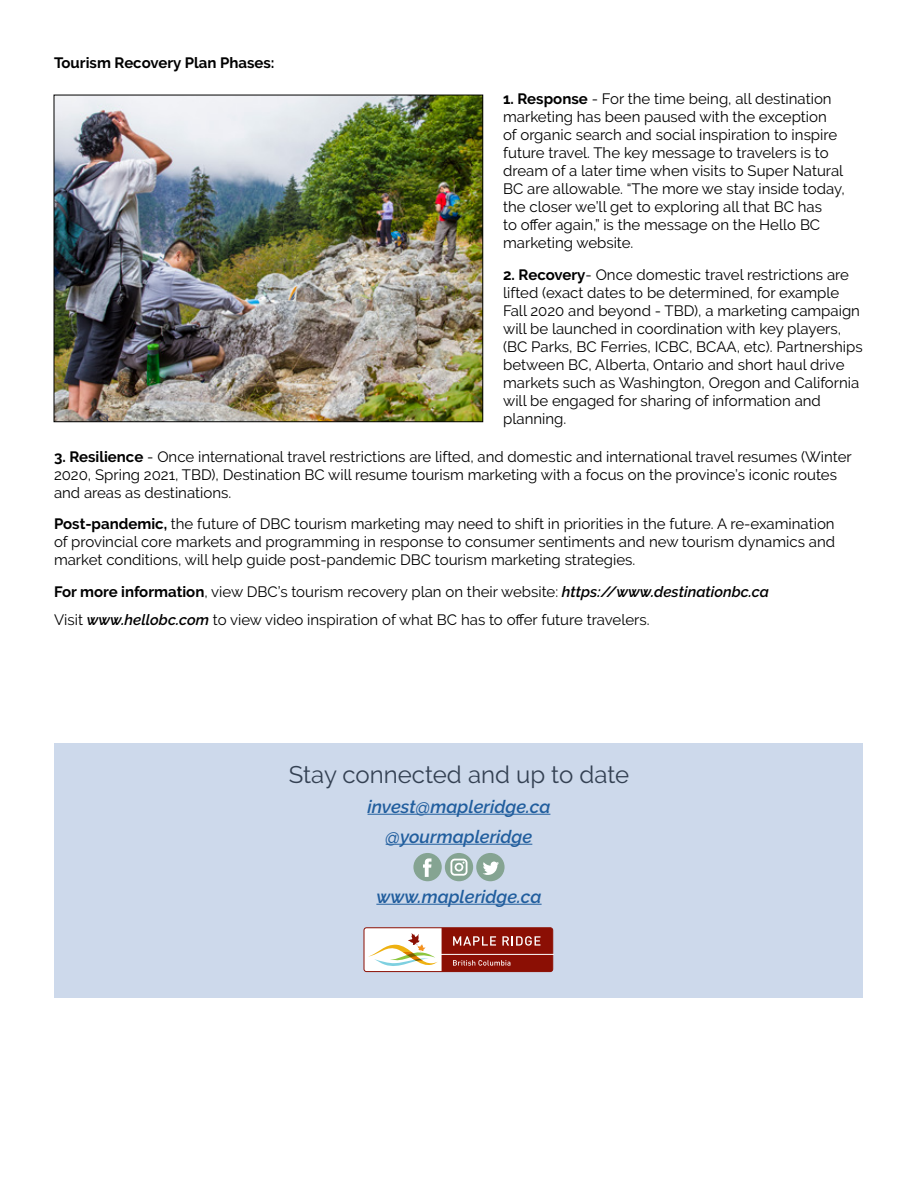
<style>
.page{position:relative;width:918px;height:1188px;background:#fff}
.page>*{position:absolute;margin:0;border:0;box-sizing:border-box;transform-origin:0 0}
.t1{font:24px "Raleway";color:#344153}
.t2{font:italic 600 18px/30px "Raleway";color:#215e9e;text-align:center}
.t3{font:15px/18px "Raleway";color:#000}
.t4{font:700 15px "Raleway";color:#000}
.s1{font-weight:700}
.s2{font-weight:600;font-style:italic}
</style>
<div class="page">
<div style="left:55px;top:743px;width:808px;height:255px;background:#cdd9eb"></div>
<hr style="left:437px;top:954px;width:117px;height:1px;background:#fff">
<svg style="left:368px;top:928px;width:185px;height:44px;background:#ba7469"></svg>
<hr style="left:368px;top:814px;width:182px;height:1px;background:#215e9e">
<hr style="left:386px;top:844px;width:146px;height:1px;background:#215e9e">
<hr style="left:376px;top:904px;width:166px;height:1px;background:#215e9e">
<div style="left:413px;top:853px;width:29px;height:28px;background:#85a492;border-radius:50%"></div>
<svg style="left:423px;top:858px;width:8px;height:19px"></svg>
<svg style="left:445px;top:853px;width:28px;height:28px"></svg>
<div style="left:476px;top:853px;width:29px;height:28px;background:#85a492;border-radius:50%"></div>
<svg style="left:483px;top:862px;width:16px;height:13px"></svg>
<img style="left:56px;top:97px;width:425px;height:323px">
<div style="left:54px;top:95px;width:429px;height:327px;border:1px solid #000"></div>
<p class="t4" style="left:54px;top:54px;width:222px">Tourism Recovery Plan Phases:</p>
<p class="t3" style="left:503px;top:90px;width:343px"><span class="s1">1. Response</span> - For the time being, all destination marketing has been paused with the exception<br>of organic search and social inspiration to inspire future travel. The key message to travelers is to dream of a later time when visits to Super Natural BC are allowable. “The more we stay inside today, the closer we’ll get to exploring all that BC has<br>to offer again,” is the message on the Hello BC marketing website.</p>
<p class="t3" style="left:503px;top:265px;width:361px"><span class="s1">2. Recovery</span>- Once domestic travel restrictions are lifted (exact dates to be determined, for example Fall 2020 and beyond - TBD), a marketing campaign will be launched in coordination with key players, (BC Parks, BC Ferries, ICBC, BCAA, etc). Partnerships between BC, Alberta, Ontario and short haul drive markets such as Washington, Oregon and California will be engaged for sharing of information and planning.</p>
<p class="t3" style="left:54px;top:448px;width:799px"><span class="s1">3. Resilience</span> - Once international travel restrictions are lifted, and domestic and international travel resumes (Winter<br>2020, Spring 2021, TBD), Destination BC will resume tourism marketing with a focus on the province’s iconic routes and areas as destinations.</p>
<p class="t3" style="left:54px;top:515px;width:783px;text-align:justify"><span class="s1">Post-pandemic,</span> the future of DBC tourism marketing may need to shift in priorities in the future. A re-examination of provincial core markets and programming in response to consumer sentiments and new tourism dynamics and market conditions, will help guide post-pandemic DBC tourism marketing strategies.</p>
<p class="t3" style="left:54px;top:577px;width:717px;line-height:28.3px"><span class="s1">For more information</span>, view DBC’s tourism recovery plan on their website: <span class="s2">https://www.destinationbc.ca<br></span>Visit <span class="s2">www.hellobc.com</span> to view video inspiration of what BC has to offer future travelers.</p>
<h1 class="t1" style="left:289px;top:760px;width:342px">Stay connected and up to date</h1>
<p class="t2" style="left:368px;top:792px;width:184px">invest@mapleridge.ca @yourmapleridge</p>
<p class="t2" style="left:376px;top:882px;width:167px">www.mapleridge.ca</p>
</div>
